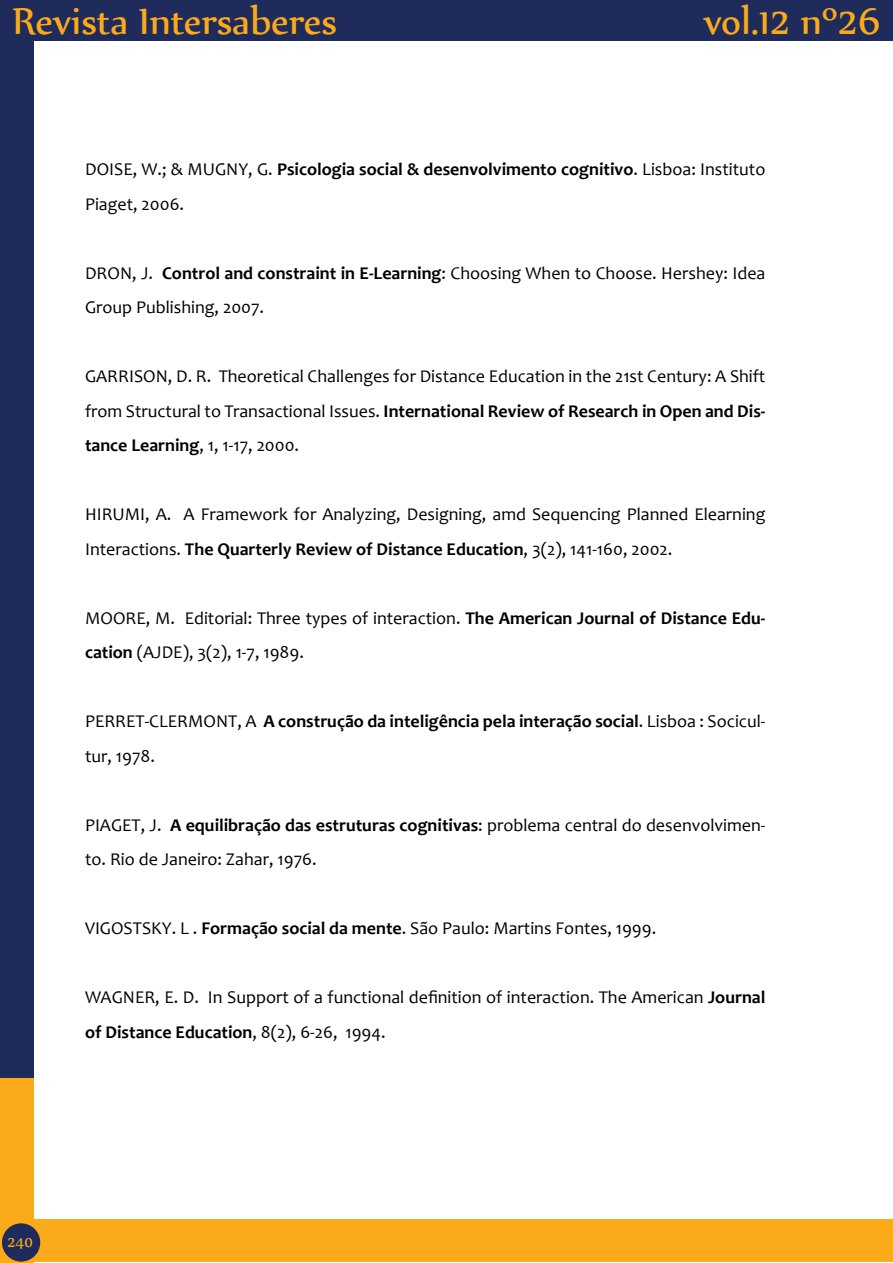
<style>
.page{position:relative;width:893px;height:1263px;background:#fff}
.page>*{position:absolute;margin:0;border:0;box-sizing:border-box;transform-origin:0 0}
.t1{font:45px "Nyala";color:#fbaa19}
.t2{font:18px/34.5px "Candara";color:#000}
.t3{font:700 18px/34.5px "Candara";color:#000}
.t4{font:18px "Nyala";color:#fbaa19}
.s1{font-weight:700}
.s2{font-weight:400}
</style>
<div class="page">
<div style="left:0;top:0;width:33px;height:1081px;background:#1e2b5b"></div>
<div style="left:0;top:0;width:893px;height:41px;background:#1e2b5b"></div>
<div style="left:0;top:1078px;width:33px;height:185px;background:#fbaa19"></div>
<div style="left:21px;top:1219px;width:872px;height:43px;background:#fbaa19"></div>
<div style="left:2px;top:1223px;width:38px;height:38px;background:#1e2b5b;border-radius:50%"></div>
<h1 class="t1" style="left:13px;top:-6px;width:326px">Revista Intersaberes</h1>
<h1 class="t1" style="left:704px;top:-6px;width:178px">vol.12 nº26</h1>
<p class="t2" style="left:85px;top:152px;width:682px">DOISE, W.; &amp; MUGNY, G. <span class="s1">Psicologia social &amp; desenvolvimento cognitivo</span>. Lisboa: Instituto<br>Piaget, 2006.</p>
<p class="t2" style="left:85px;top:255px;width:682px">DRON, J. <span class="s1">Control and constraint in E-Learning</span>: Choosing When to Choose. Hershey: Idea<br>Group Publishing, 2007.</p>
<p class="t2" style="left:85px;top:359px;width:682px;text-align:justify">GARRISON, D. R. Theoretical Challenges for Distance Education in the 21st Century: A Shift from Structural to Transactional Issues. <span class="s1">International Review of Research in Open and Dis&shy;tance Learning</span>, 1, 1-17, 2000.</p>
<p class="t2" style="left:85px;top:497px;width:682px">HIRUMI, A. A Framework for Analyzing, Designing, amd Sequencing Planned Elearning<br>Interactions. <span class="s1">The Quarterly Review of Distance Education</span>, 3(2), 141-160, 2002.</p>
<p class="t2" style="left:85px;top:600px;width:682px">MOORE, M. Editorial: Three types of interaction. <span class="s1">The American Journal of Distance Edu&shy;cation</span> (AJDE), 3(2), 1-7, 1989.</p>
<p class="t3" style="left:85px;top:704px;width:682px"><span class="s2">PERRET-CLERMONT, A</span> A construção da inteligência pela interação social<span class="s2">. Lisboa : Socicul&shy;tur, 1978.</span></p>
<p class="t2" style="left:85px;top:807px;width:682px">PIAGET, J. <span class="s1">A equilibração das estruturas cognitivas</span>: problema central do desenvolvimen&shy;to. Rio de Janeiro: Zahar, 1976.</p>
<p class="t2" style="left:85px;top:911px;width:573px">VIGOSTSKY. L . <span class="s1">Formação social da mente</span>. São Paulo: Martins Fontes, 1999.</p>
<p class="t2" style="left:85px;top:980px;width:682px">WAGNER, E. D. In Support of a functional definition of interaction. The American <span class="s1">Journal of Distance Education</span>, 8(2), 6-26, 1994.</p>
<p class="t4" style="left:8px;top:1231px;width:27px">240</p>
</div>
